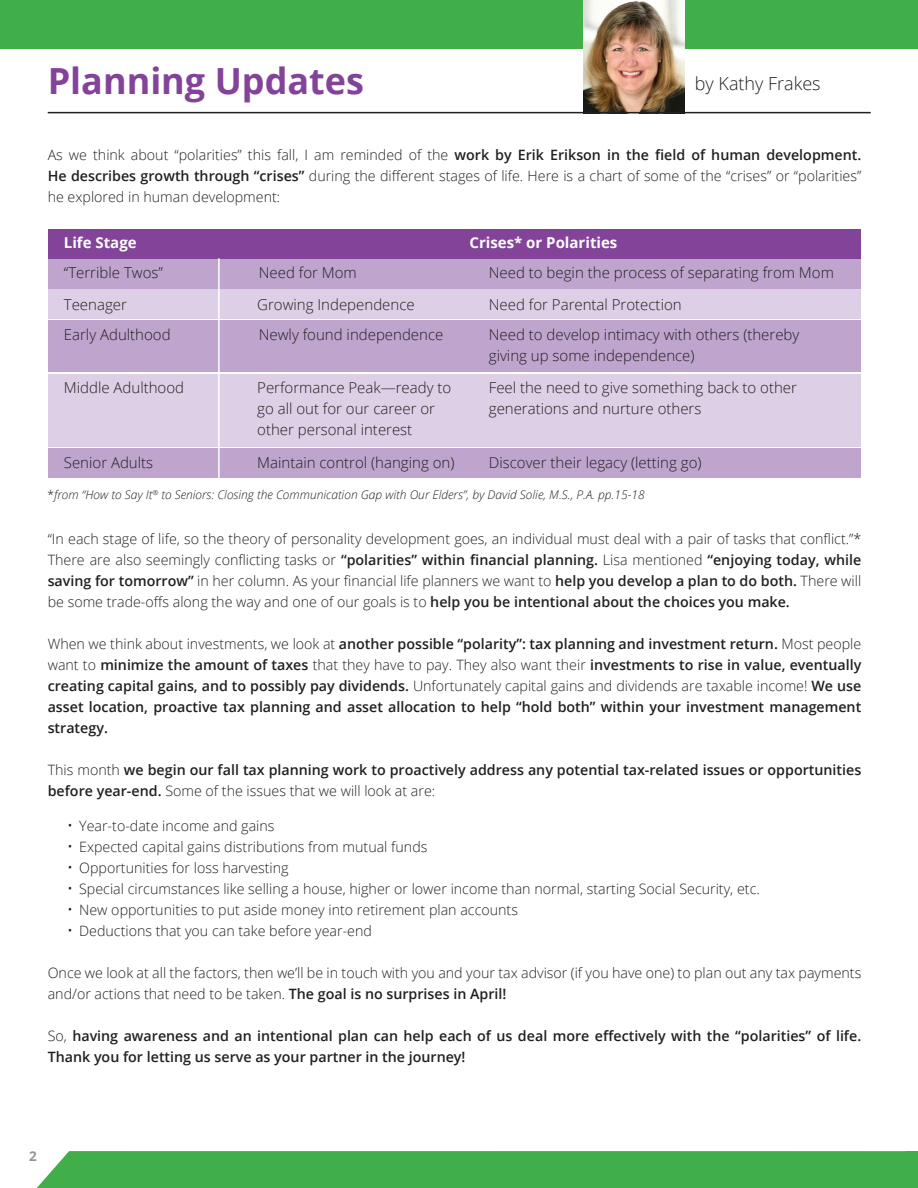
<style>
.page{position:relative;width:918px;height:1188px;background:#fff}
.page>*{position:absolute;margin:0;border:0;box-sizing:border-box;transform-origin:0 0}
.t1{font:700 36px "Open Sans";color:#834399}
.t2{font:300 18px "Open Sans";color:#231f20}
.t3{font:300 15px/21px "Open Sans";color:#231f20}
.t4{font:700 15px "Open Sans";color:#fff}
.t5{font:300 14.25px/21px "Open Sans";color:#231f20;text-align:justify}
.t6{font:600 14.25px/21px "Open Sans";color:#231f20}
.t7{font:700 13.5px "Open Sans";color:#939598}
.t8{font:italic 300 12px "Open Sans";color:#231f20}
.s1{font-weight:600}
.s2{font-style:normal}
.s3{font-weight:300}
.s4{font-size:15.75px}
</style>
<div class="page">
<div style="left:48px;top:449px;width:813px;height:29px;background:#bfa4cd"></div>
<div style="left:48px;top:374px;width:813px;height:73px;background:#dccfe6"></div>
<div style="left:48px;top:320px;width:813px;height:52px;background:#bfa4cd"></div>
<div style="left:48px;top:290px;width:813px;height:29px;background:#dccfe6"></div>
<div style="left:37px;top:1151px;width:869px;height:37px;background:#40ae49"></div>
<div style="left:906px;top:1151px;width:12px;height:37px;background:#40ae49"></div>
<div style="left:0;top:0;width:906px;height:48px;background:#40ae49"></div>
<div style="left:906px;top:0;width:12px;height:48px;background:#40ae49"></div>
<img style="left:583px;top:0;width:102px;height:112px">
<hr style="left:48px;top:112px;width:823px;height:1px;background:#231f20">
<div style="left:48px;top:229px;width:813px;height:29px;background:#834399"></div>
<div style="left:48px;top:259px;width:813px;height:29px;background:#bfa4cd"></div>
<hr style="left:218px;top:258px;width:2px;height:225px;background:#fff">
<h1 class="t1" style="left:48px;top:55px;width:318px">Planning Updates</h1>
<p class="t2" style="left:695px;top:71px;width:127px">by Kathy Frakes</p>
<p class="t5" style="left:48px;top:144px;width:815px">As we think about “polarities” this fall, I am reminded of the <span class="s1">work by Erik Erikson in the field of human development.<br>He describes growth through “crises”</span> during the different stages of life. Here is a chart of some of the “crises” or “polarities” he explored in human development:</p>
<p class="t4" style="left:64px;top:232px;width:74px">Life Stage</p>
<p class="t4" style="left:470px;top:232px;width:149px">Crises* or Polarities</p>
<p class="t3" style="left:64px;top:262px;width:101px">“Terrible Twos”</p>
<p class="t3" style="left:259px;top:262px;width:100px">Need for Mom</p>
<p class="t3" style="left:489px;top:262px;width:347px">Need to begin the process of separating from Mom</p>
<p class="t3" style="left:64px;top:294px;width:65px">Teenager</p>
<p class="t3" style="left:257px;top:294px;width:159px">Growing Independence</p>
<p class="t3" style="left:489px;top:294px;width:194px">Need for Parental Protection</p>
<p class="t3" style="left:64px;top:324px;width:108px">Early Adulthood</p>
<p class="t3" style="left:259px;top:323px;width:186px">Newly found independence</p>
<p class="t3" style="left:489px;top:323px;width:312px">Need to develop intimacy with others (thereby giving up some independence)</p>
<p class="t3" style="left:64px;top:377px;width:122px">Middle Adulthood</p>
<p class="t3" style="left:257px;top:376px;width:196px">Performance Peak—ready to go all out for our career or other personal interest</p>
<p class="t3" style="left:489px;top:376px;width:310px">Feel the need to give something back to other generations and nurture others</p>
<p class="t3" style="left:64px;top:452px;width:91px">Senior Adults</p>
<p class="t3" style="left:257px;top:452px;width:199px">Maintain control (hanging on)</p>
<p class="t3" style="left:489px;top:452px;width:214px">Discover their legacy (letting go)</p>
<p class="t8" style="left:48px;top:486px;width:599px"><span class="s2">*</span>from “How to Say It<sup>®</sup> to Seniors: Closing the Communication Gap with Our Elders”, by David Solie, M.S., P.A. pp.15-18</p>
<p class="t5" style="left:48px;top:528px;width:815px">“In each stage of life, so the theory of personality development goes, an individual must deal with a pair of tasks that conflict.”* There are also seemingly conflicting tasks or <span class="s1">“polarities” within financial planning.</span> Lisa mentioned <span class="s1">“enjoying today, while saving for tomorrow”</span> in her column. As your financial life planners we want to <span class="s1">help you develop a plan to do both.</span> There will be some trade-offs along the way and one of our goals is to <span class="s1">help you be intentional about the choices you make.</span></p>
<p class="t6" style="left:48px;top:633px;width:815px;text-align:justify"><span class="s3">When we think about investments, we look at</span> another possible “polarity”: tax planning and investment return. <span class="s3">Most people want to</span> minimize the amount of taxes <span class="s3">that they have to pay. They also want their</span> investments to rise in value, eventually creating capital gains, and to possibly pay dividends. <span class="s3">Unfortunately capital gains and dividends are taxable income!</span> We use asset location, proactive tax planning and asset allocation to help “hold both” within your investment management strategy.</p>
<p class="t6" style="left:48px;top:759px;width:815px"><span class="s3">This month</span> we begin our fall tax planning work to proactively address any potential tax-related issues or opportunities before year-end. <span class="s3">Some of the issues that we will look at are:</span></p>
<p class="t5" style="left:67px;top:815px;width:209px"><span class="s4">•</span> Year-to-date income and gains</p>
<p class="t5" style="left:67px;top:836px;width:362px"><span class="s4">•</span> Expected capital gains distributions from mutual funds</p>
<p class="t5" style="left:67px;top:857px;width:223px"><span class="s4">•</span> Opportunities for loss harvesting</p>
<p class="t5" style="left:67px;top:878px;width:694px"><span class="s4">•</span> Special circumstances like selling a house, higher or lower income than normal, starting Social Security, etc.</p>
<p class="t5" style="left:67px;top:899px;width:452px"><span class="s4">•</span> New opportunities to put aside money into retirement plan accounts</p>
<p class="t5" style="left:67px;top:920px;width:306px"><span class="s4">•</span> Deductions that you can take before year-end</p>
<p class="t5" style="left:48px;top:962px;width:815px">Once we look at all the factors, then we’ll be in touch with you and your tax advisor (if you have one) to plan out any tax payments and/or actions that need to be taken. <span class="s1">The goal is no surprises in April!</span></p>
<p class="t6" style="left:48px;top:1025px;width:815px"><span class="s3">So,</span> having awareness and an intentional plan can help each of us deal more effectively with the “polarities” of life.<br>Thank you for letting us serve as your partner in the journey!</p>
<p class="t7" style="left:29px;top:1146px;width:9px">2</p>
</div>
